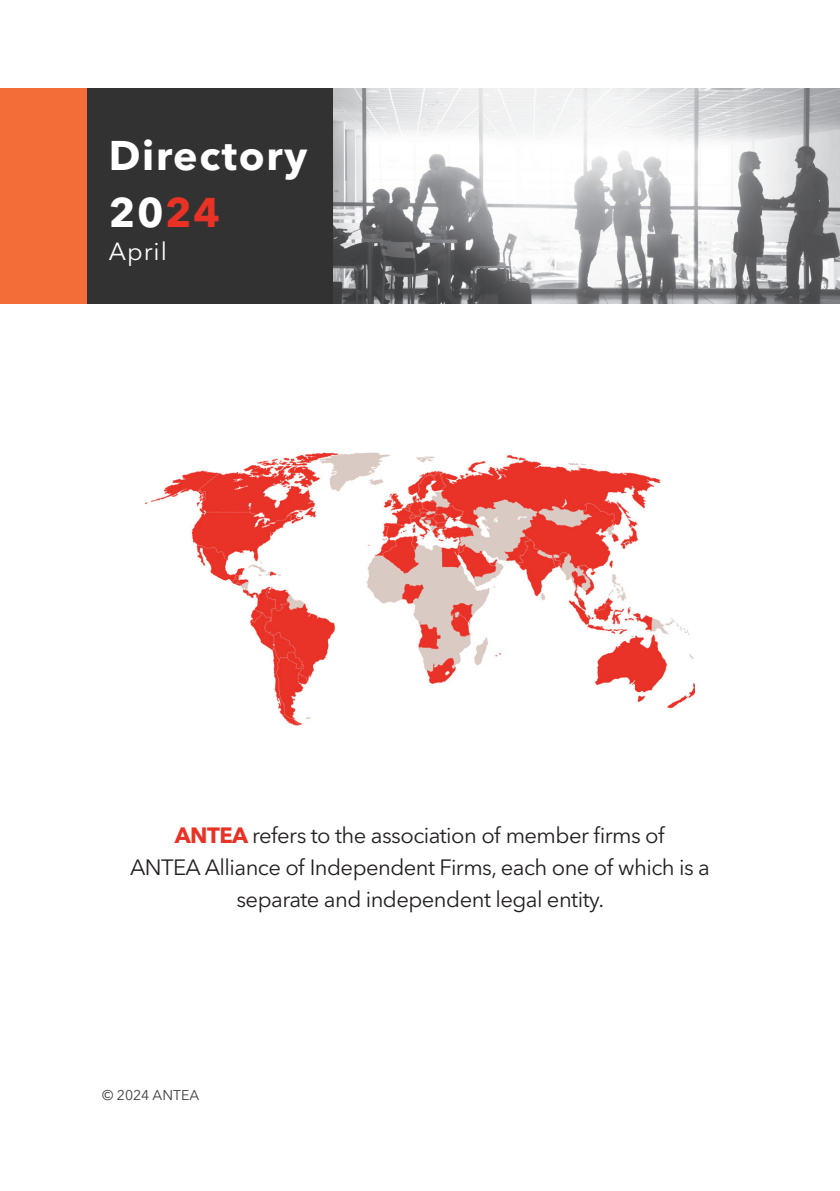
<style>
.page{position:relative;width:840px;height:1191px;background:#fff}
.page>*{position:absolute;margin:0;border:0;box-sizing:border-box;transform-origin:0 0}
.t1{font:700 41px "Avenir Next LT Pro";letter-spacing:.04em;color:#fff}
.t2{font:24.6px "Avenir Next LT Pro";letter-spacing:.04em;color:#fff}
.t3{font:22px/32px "Avenir Next LT Pro";letter-spacing:-.025em;color:#231f20;text-align:center}
.t4{font:14px "Avenir Next LT Pro";color:#3e3e3f}
.s1{color:#e93226}
.s2{font-weight:700;color:#e93226}
</style>
<div class="page">
<div style="left:84px;top:88px;width:250px;height:215px;background:#333233"></div>
<div style="left:0;top:88px;width:87px;height:215px;background:#f26d38"></div>
<img style="left:334px;top:88px;width:505px;height:215px">
<img style="left:145px;top:452px;width:549px;height:274px">
<h1 class="t1" style="left:109px;top:130px;width:200px">Directory</h1>
<h1 class="t1" style="left:109px;top:188px;width:113px">20<span class="s1">24</span></h1>
<p class="t2" style="left:109px;top:236px;width:60px">April</p>
<p class="t3" style="left:130px;top:819px;width:581px"><span class="s2">ANTEA</span> refers to the association of member firms of<br>ANTEA Alliance of Independent Firms, each one of which is a separate and independent legal entity.</p>
<p class="t4" style="left:102px;top:1086px;width:98px">© 2024 ANTEA</p>
</div>
